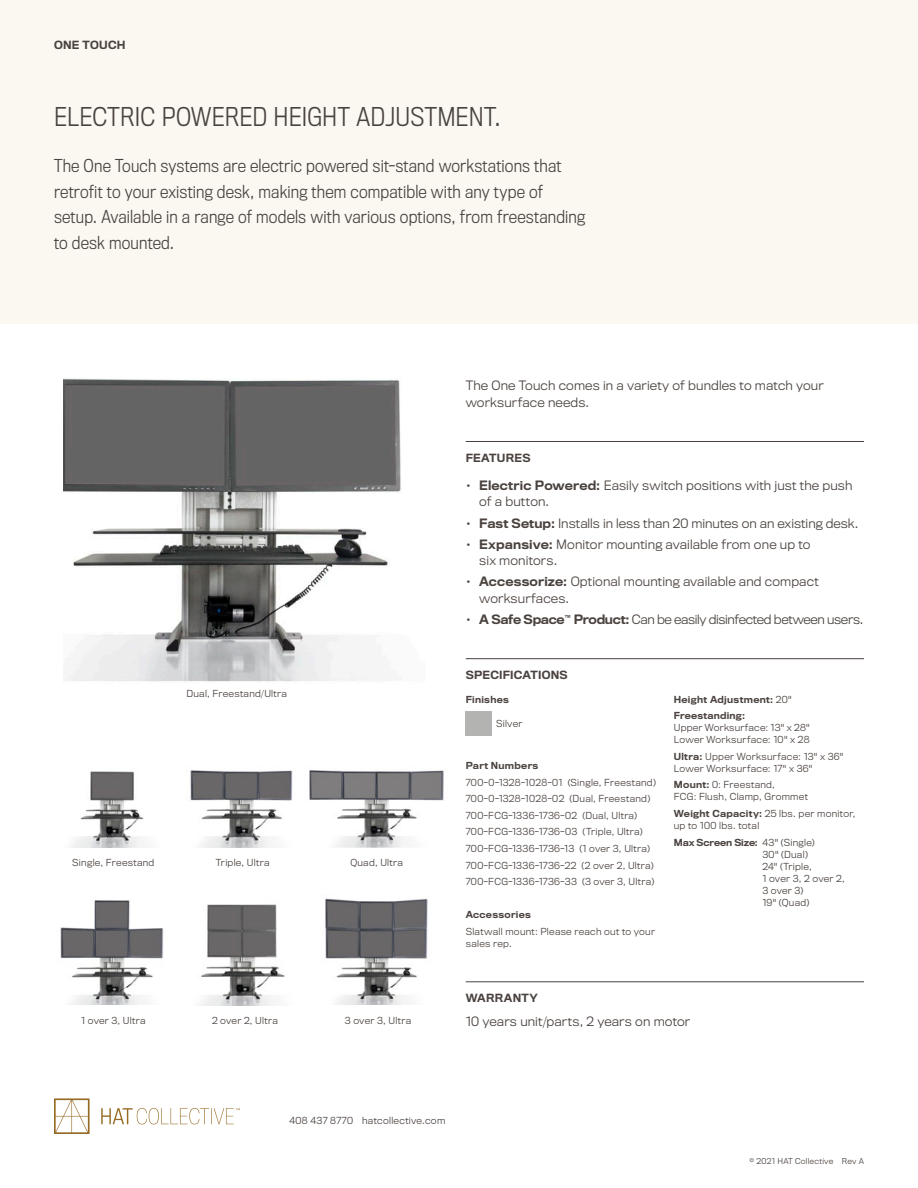
<style>
.page{position:relative;width:918px;height:1188px;background:#fff}
.page>*{position:absolute;margin:0;border:0;box-sizing:border-box;transform-origin:0 0}
.Intro_Header{font:300 24px "Titling Gothic FB Narrow";letter-spacing:.01em;color:#4a423e}
.Description_-_Main{font:300 16.5px/25.5px "Titling Gothic FB Narrow";letter-spacing:.01em;color:#4a423e}
.Body_-_Features{font:300 12px/16.5px "Titling Gothic FB";letter-spacing:.005em;color:#4a423e}
.Description_-_Short{font:300 12px/16.5px "Titling Gothic FB";letter-spacing:.01em;color:#4a423e}
.Body_-_Features-2{font:300 12px "Titling Gothic FB";letter-spacing:-.03em;color:#4a423e}
.Body_-_Warranty{font:300 12px "Titling Gothic FB";letter-spacing:.01em;color:#4a423e}
.Subhead{font:500 10.5px "Titling Gothic FB";letter-spacing:.02em;color:#4a423e}
.Product_Name_-_Small{font:500 10.5px "Titling Gothic FB";letter-spacing:.025em;color:#4a423e}
.Body_-_Specification{font:300 9px/12px "Titling Gothic FB";letter-spacing:.03em;color:#4a423e}
.Body_-_Specification-2{font:500 9px "Titling Gothic FB";letter-spacing:.035em;color:#4a423e}
.Contact_Info{font:300 9px "Titling Gothic FB";letter-spacing:.03em;color:#4a423e}
.t1{font:300 7.5px "Titling Gothic FB";letter-spacing:.03em;color:#4a423e}
.s1{font-weight:500}
.s2{font-weight:300}
</style>
<div class="page">
<div style="left:0;top:0;width:918px;height:324px;background:#fbf8f2"></div>
<hr style="left:466px;top:441px;width:398px;height:1px;background:#4a423e">
<hr style="left:466px;top:658px;width:398px;height:1px;background:#4a423e">
<hr style="left:466px;top:981px;width:398px;height:1px;background:#4a423e">
<svg style="left:54px;top:1098px;width:36px;height:36px"></svg>
<svg style="left:101px;top:1108px;width:139px;height:16px"></svg>
<img style="left:63px;top:378px;width:338px;height:304px">
<img style="left:72px;top:771px;width:72px;height:76px">
<img style="left:60px;top:900px;width:104px;height:105px">
<img style="left:201px;top:904px;width:84px;height:101px">
<img style="left:325px;top:898px;width:103px;height:107px">
<img style="left:190px;top:770px;width:103px;height:77px">
<img style="left:309px;top:770px;width:135px;height:77px">
<p class="Product_Name_-_Small" style="left:54px;top:38px;width:73px">ONE TOUCH</p>
<p class="Intro_Header" style="left:54px;top:103px;width:448px">ELECTRIC POWERED HEIGHT ADJUSTMENT.</p>
<p class="Description_-_Main" style="left:54px;top:153px;width:533px">The One Touch systems are electric powered sit-stand workstations that retrofit to your existing desk, making them compatible with any type of setup. Available in a range of models with various options, from freestanding to desk mounted.</p>
<p class="Description_-_Short" style="left:466px;top:377px;width:360px">The One Touch comes in a variety of bundles to match your worksurface needs.</p>
<p class="Body_-_Specification" style="left:187px;top:687px;width:102px">Dual, Freestand/Ultra</p>
<p class="Body_-_Specification" style="left:72px;top:857px;width:84px">Single, Freestand</p>
<p class="Body_-_Specification" style="left:216px;top:857px;width:55px">Triple, Ultra</p>
<p class="Body_-_Specification" style="left:350px;top:857px;width:54px">Quad, Ultra</p>
<p class="Body_-_Specification" style="left:81px;top:1014px;width:66px">1 over 3, Ultra</p>
<p class="Body_-_Specification" style="left:212px;top:1014px;width:67px">2 over 2, Ultra</p>
<p class="Body_-_Specification" style="left:345px;top:1014px;width:68px">3 over 3, Ultra</p>
<p class="Subhead" style="left:466px;top:452px;width:66px">FEATURES</p>
<p class="Body_-_Features" style="left:479px;top:477px;width:375px;text-indent:-14px"><span class="s1">• Electric Powered:</span> Easily switch positions with just the push of a button.</p>
<p class="Body_-_Features" style="left:466px;top:515px;width:394px"><span class="s1">• Fast Setup:</span> Installs in less than 20 minutes on an existing desk.</p>
<p class="Body_-_Features" style="left:479px;top:536px;width:333px;text-indent:-14px"><span class="s1">• Expansive:</span> Monitor mounting available from one up to six monitors.</p>
<p class="Body_-_Features" style="left:479px;top:573px;width:341px;text-indent:-14px"><span class="s1">• Accessorize:</span> Optional mounting available and compact worksurfaces.</p>
<p class="Body_-_Features-2" style="left:466px;top:612px;width:399px"><span class="s1">• A Safe Space</span><sup>™</sup> <span class="s1">Product:</span> Can be easily disinfected between users.</p>
<p class="Subhead" style="left:466px;top:669px;width:104px">SPECIFICATIONS</p>
<p class="Body_-_Specification-2" style="left:466px;top:694px;width:45px">Finishes</p>
<p class="Body_-_Specification" style="left:496px;top:718px;width:28px">Silver</p>
<p class="Body_-_Specification-2" style="left:466px;top:760px;width:74px">Part Numbers</p>
<p class="Body_-_Specification" style="left:466px;top:776px;width:192px">700-0-1328-1028-01 (Single, Freestand)</p>
<p class="Body_-_Specification" style="left:466px;top:793px;width:186px">700-0-1328-1028-02 (Dual, Freestand)</p>
<p class="Body_-_Specification" style="left:466px;top:809px;width:173px">700-FCG-1336-1736-02 (Dual, Ultra)</p>
<p class="Body_-_Specification" style="left:466px;top:826px;width:178px">700-FCG-1336-1736-03 (Triple, Ultra)</p>
<p class="Body_-_Specification" style="left:466px;top:842px;width:186px">700-FCG-1336-1736-13 (1 over 3, Ultra)</p>
<p class="Body_-_Specification" style="left:466px;top:859px;width:189px">700-FCG-1336-1736-22 (2 over 2, Ultra)</p>
<p class="Body_-_Specification" style="left:466px;top:876px;width:190px">700-FCG-1336-1736-33 (3 over 3, Ultra)</p>
<p class="Body_-_Specification-2" style="left:466px;top:909px;width:67px">Accessories</p>
<p class="Body_-_Specification" style="left:466px;top:925px;width:191px">Slatwall mount: Please reach out to your sales rep.</p>
<p class="Body_-_Specification-2" style="left:674px;top:694px;width:119px">Height Adjustment: <span class="s2">20"</span></p>
<p class="Body_-_Specification" style="left:674px;top:710px;width:137px"><span class="s1">Freestanding:<br></span>Upper Worksurface: 13" x 28"<br>Lower Worksurface: 10" x 28</p>
<p class="Body_-_Specification" style="left:674px;top:750px;width:171px"><span class="s1">Ultra:</span> Upper Worksurface: 13" x 36"<br>Lower Worksurface: 17" x 36"</p>
<p class="Body_-_Specification" style="left:674px;top:779px;width:136px"><span class="s1">Mount:</span> 0: Freestand,<br>FCG: Flush, Clamp, Grommet</p>
<p class="Body_-_Specification" style="left:674px;top:808px;width:183px"><span class="s1">Weight Capacity:</span> 25 lbs. per monitor, up to 100 lbs. total</p>
<p class="Body_-_Specification" style="left:762px;top:836px;width:84px;text-indent:-88px"><span class="s1">Max Screen Size:</span> 43" (Single)<br>30" (Dual)<br>24" (Triple,<br>1 over 3, 2 over 2,<br>3 over 3)<br>19" (Quad)</p>
<p class="Subhead" style="left:466px;top:992px;width:74px">WARRANTY</p>
<p class="Body_-_Warranty" style="left:466px;top:1014px;width:226px">10 years unit/parts, 2 years on motor</p>
<p class="Contact_Info" style="left:289px;top:1116px;width:157px">408 437 8770 hatcollective.com</p>
<p class="t1" style="left:750px;top:1157px;width:116px">© 2021 HAT Collective Rev A</p>
</div>
